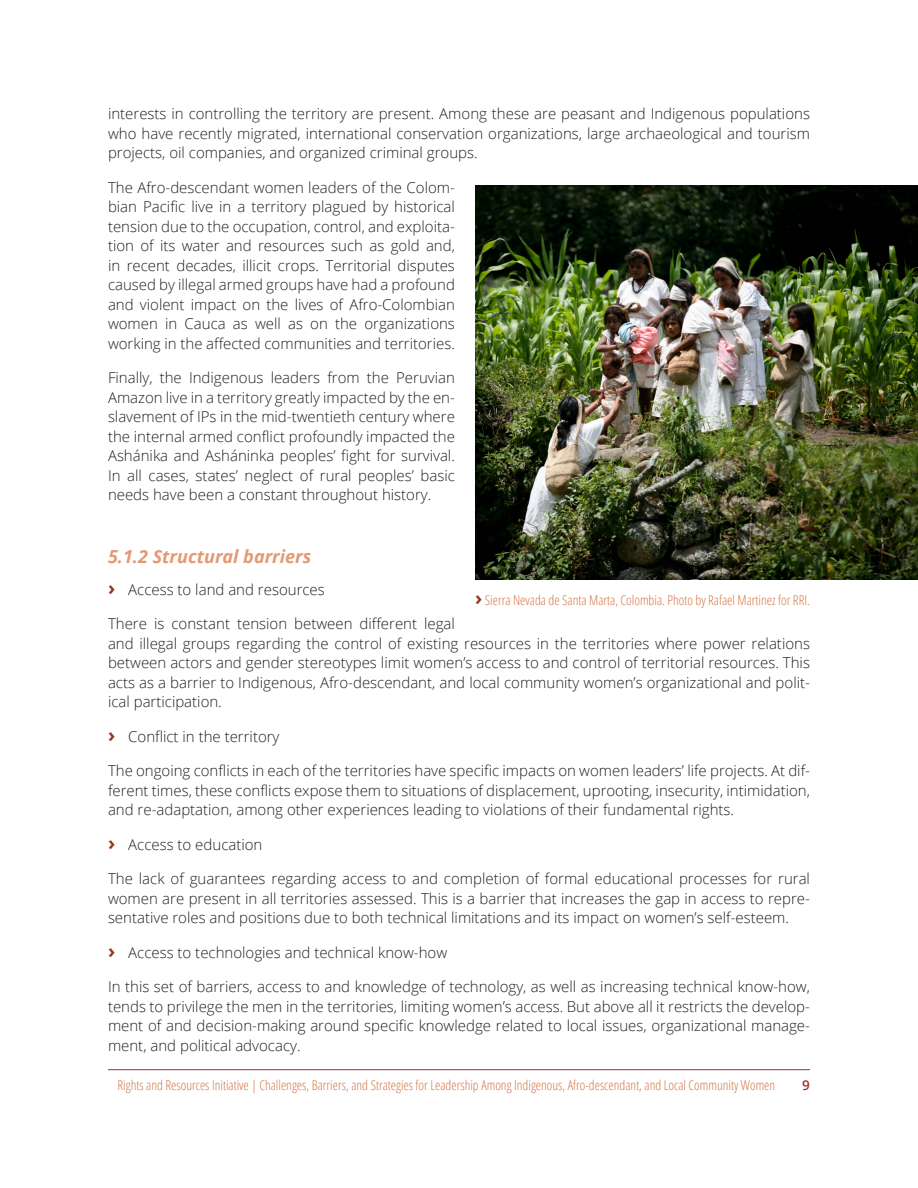
<style>
.page{position:relative;width:918px;height:1188px;background:#fff}
.page>*{position:absolute;margin:0;border:0;box-sizing:border-box;transform-origin:0 0}
.Heading_3{font:italic 700 18px "Open Sans";color:#e49972}
.Body{font:300 15px/19.5px "Open Sans";color:#231f20;text-align:justify}
.t1{font:300 condensed 13.5px "Open Sans";color:#d77646}
.t2{font:600 13.5px "Open Sans";color:#973420}
.s1{font-weight:700;font-size:19.5px;color:#973420}
.s2{font-weight:700;font-stretch:normal;font-size:19.5px;color:#973420}
</style>
<div class="page">
<hr style="left:108px;top:1069px;width:702px;height:1px;background:#973420">
<img style="left:475px;top:185px;width:443px;height:395px">
<p class="Body" style="left:108px;top:104px;width:704px">interests in controlling the territory are present. Among these are peasant and Indigenous populations who have recently migrated, international conservation organizations, large archaeological and tourism projects, oil companies, and organized criminal groups.</p>
<p class="Body" style="left:108px;top:177px;width:348px">The Afro-descendant women leaders of the Colom&shy;bian Pacific live in a territory plagued by historical tension due to the occupation, control, and exploita&shy;tion of its water and resources such as gold and, in recent decades, illicit crops. Territorial disputes caused by illegal armed groups have had a profound and violent impact on the lives of Afro-Colombian women in Cauca as well as on the organizations working in the affected communities and territories.</p>
<p class="Body" style="left:108px;top:368px;width:348px">Finally, the Indigenous leaders from the Peruvian Amazon live in a territory greatly impacted by the en&shy;slavement of IPs in the mid-twentieth century where the internal armed conflict profoundly impacted the Ashánika and Asháninka peoples’ fight for survival.<br>In all cases, states’ neglect of rural peoples’ basic needs have been a constant throughout history.</p>
<p class="Heading_3" style="left:108px;top:544px;width:205px">5.1.2 Structural barriers</p>
<p class="Body" style="left:108px;top:579px;width:218px"><span class="s1">›</span> Access to land and resources</p>
<p class="Body" style="left:108px;top:614px;width:704px;text-align:left">There is constant tension between different legal<br>and illegal groups regarding the control of existing resources in the territories where power relations between actors and gender stereotypes limit women’s access to and control of territorial resources. This acts as a barrier to Indigenous, Afro-descendant, and local community women’s organizational and polit&shy;ical participation.</p>
<p class="Body" style="left:108px;top:726px;width:173px"><span class="s1">›</span> Conflict in the territory</p>
<p class="Body" style="left:108px;top:761px;width:704px">The ongoing conflicts in each of the territories have specific impacts on women leaders’ life projects. At dif&shy;ferent times, these conflicts expose them to situations of displacement, uprooting, insecurity, intimidation, and re-adaptation, among other experiences leading to violations of their fundamental rights.</p>
<p class="Body" style="left:108px;top:834px;width:156px"><span class="s1">›</span> Access to education</p>
<p class="Body" style="left:108px;top:869px;width:704px">The lack of guarantees regarding access to and completion of formal educational processes for rural women are present in all territories assessed. This is a barrier that increases the gap in access to repre&shy;sentative roles and positions due to both technical limitations and its impact on women’s self-esteem.</p>
<p class="Body" style="left:108px;top:942px;width:341px"><span class="s1">›</span> Access to technologies and technical know-how</p>
<p class="Body" style="left:108px;top:977px;width:704px">In this set of barriers, access to and knowledge of technology, as well as increasing technical know-how, tends to privilege the men in the territories, limiting women’s access. But above all it restricts the develop&shy;ment of and decision-making around specific knowledge related to local issues, organizational manage&shy;ment, and political advocacy.</p>
<p class="t1" style="left:475px;top:591px;width:336px"><span class="s2">›</span> Sierra Nevada de Santa Marta, Colombia. Photo by Rafael Martinez for RRI.</p>
<p class="t1" style="left:118px;top:1076px;width:659px">Rights and Resources Initiative | Challenges, Barriers, and Strategies for Leadership Among Indigenous, Afro-descendant, and Local Community Women</p>
<p class="t2" style="left:802px;top:1076px;width:9px">9</p>
</div>
